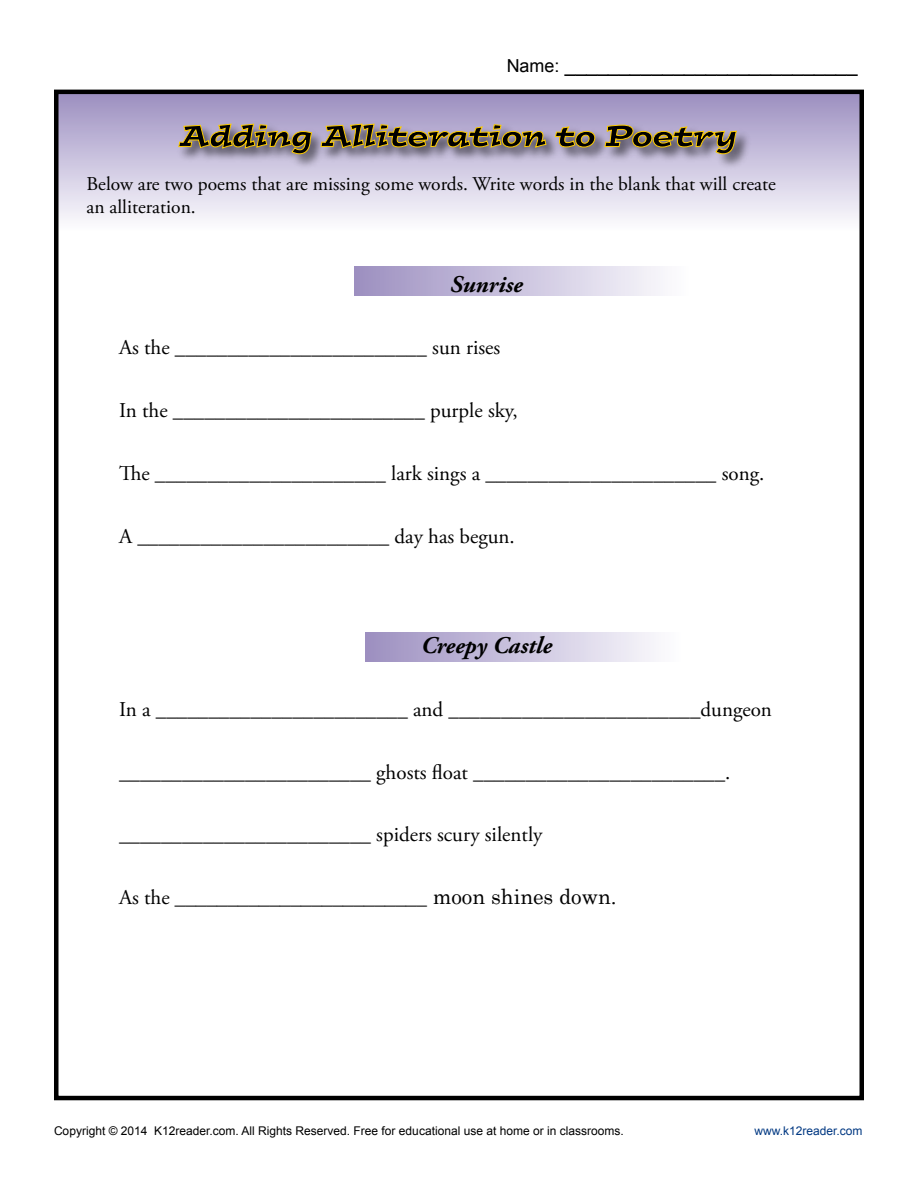
<style>
.page{position:relative;width:918px;height:1188px;background:#fff}
.page>*{position:absolute;margin:0;border:0;box-sizing:border-box;transform-origin:0 0}
.t1{font:italic 700 23.85px "Adobe Garamond Pro";color:#000}
.t2{font:21px "Adobe Garamond Pro";color:#000}
.t3{font:21px "Century Schoolbook";color:#000}
.t4{font:19.5px/23.4px "Adobe Garamond Pro";color:#000}
.t5{font:19.5px "Arial";color:#000}
.t6{font:12px "Arial";color:#000}
.t7{font:12px "Arial";color:#003882}
.s1{font-size:18px}
.s2{font-family:"Adobe Garamond Pro"}
</style>
<div class="page">
<div style="left:54px;top:95px;width:810px;height:137px;background:linear-gradient(to bottom,#9d90c1,#fefeff)"></div>
<div style="left:354px;top:267px;width:334px;height:29px;background:linear-gradient(to right,#9c8fc0,#fdfdff)"></div>
<div style="left:366px;top:632px;width:315px;height:29px;background:linear-gradient(to right,#9c8fc0,#fefeff)"></div>
<div style="left:176px;top:121px;width:576px;height:49px;background:#000;opacity:.6"></div>
<svg style="left:178px;top:123px;width:559px;height:32px;background:#84786c"></svg>
<div style="left:54px;top:90px;width:810px;height:1010px;border:4px solid #000"></div>
<p class="t5" style="left:507px;top:52px;width:352px"><span class="s1">Name:</span> ___________________________</p>
<p class="t4" style="left:87px;top:172px;width:691px">Below are two poems that are missing some words. Write words in the blank that will create an alliteration.</p>
<p class="t1" style="left:450px;top:270px;width:74px">Sunrise</p>
<p class="t2" style="left:119px;top:335px;width:383px">As the ________________________ sun rises</p>
<p class="t2" style="left:119px;top:398px;width:400px">In the ________________________ purple sky,</p>
<p class="t2" style="left:119px;top:461px;width:647px">The ______________________ lark sings a ______________________ song.</p>
<p class="t2" style="left:119px;top:523px;width:397px">A ________________________ day has begun.</p>
<p class="t1" style="left:421px;top:632px;width:132px">Creepy Castle</p>
<p class="t2" style="left:119px;top:697px;width:654px">In a ________________________ and ________________________dungeon</p>
<p class="t2" style="left:119px;top:759px;width:613px">________________________ ghosts float ________________________.</p>
<p class="t2" style="left:119px;top:822px;width:425px">________________________ spiders scury silently</p>
<p class="t3" style="left:119px;top:884px;width:499px"><span class="s2">As the</span> ________________________ moon shines down.</p>
<p class="t6" style="left:54px;top:1123px;width:571px">Copyright © 2014 K12reader.com. All Rights Reserved. Free for educational use at home or in classrooms.</p>
<p class="t7" style="left:754px;top:1123px;width:110px">www.k12reader.com</p>
</div>
